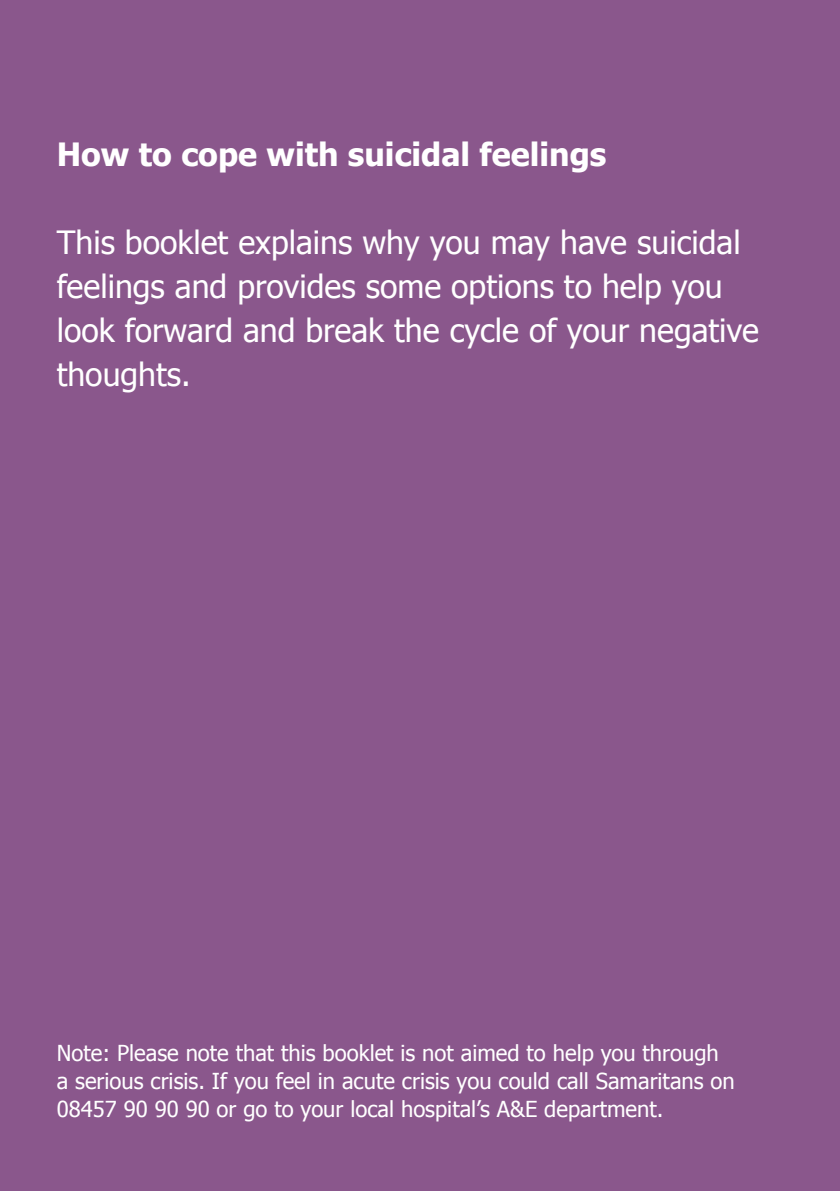
<style>
.page{position:relative;width:840px;height:1191px;background:#fff}
.page>*{position:absolute;margin:0;border:0;box-sizing:border-box;transform-origin:0 0}
.t1{font:32px/44px "Tahoma";color:#fff}
.t2{font:700 32px "Tahoma";color:#fff}
.t3{font:22px/28px "Tahoma";color:#fff}
</style>
<div class="page">
<div style="left:0;top:0;width:839px;height:1191px;background:#8a578c"></div>
<h1 class="t2" style="left:57px;top:132px;width:551px">How to cope with suicidal feelings</h1>
<h1 class="t1" style="left:57px;top:219px;width:703px">This booklet explains why you may have suicidal feelings and provides some options to help you look forward and break the cycle of your negative thoughts.</h1>
<p class="t3" style="left:57px;top:1038px;width:679px">Note: Please note that this booklet is not aimed to help you through a serious crisis. If you feel in acute crisis you could call Samaritans on<br>08457 90 90 90 or go to your local hospital’s A&amp;E department.</p>
</div>
